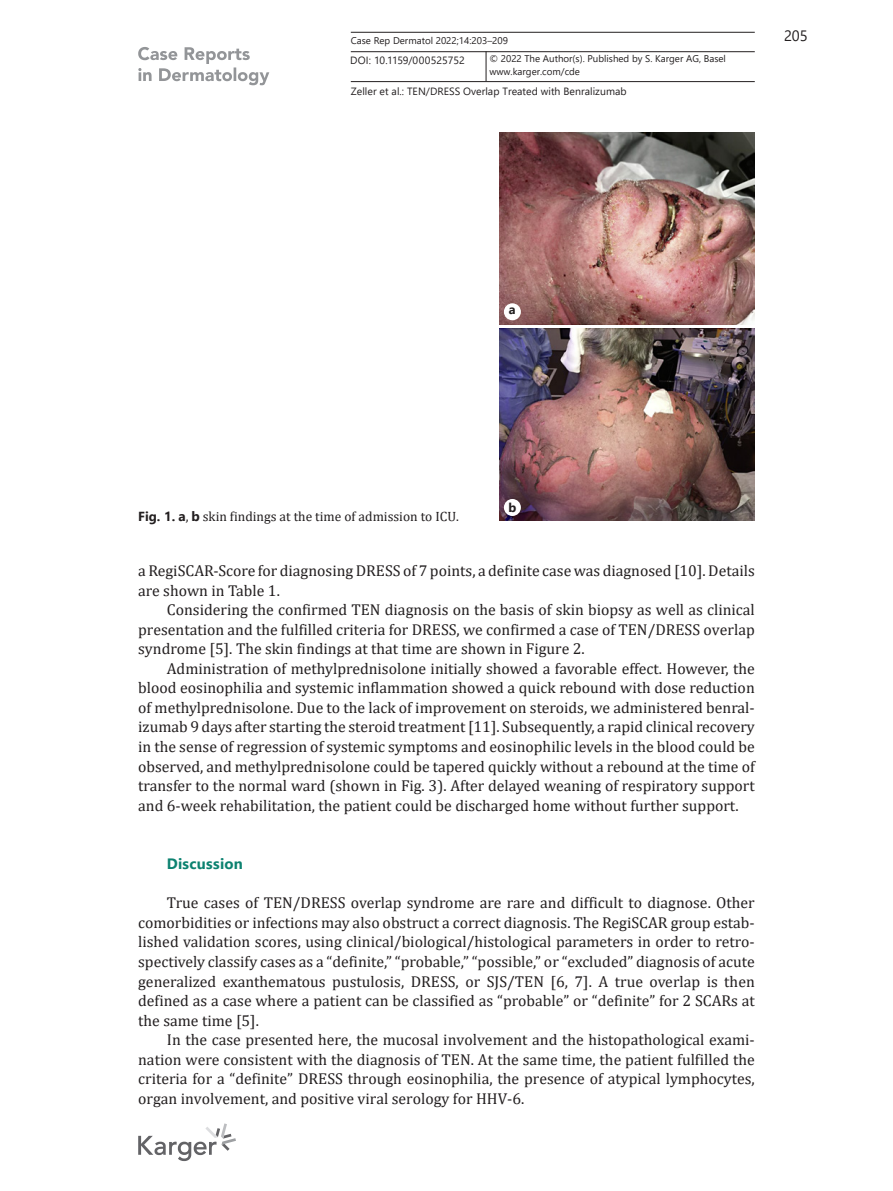
<style>
.page{position:relative;width:893px;height:1191px;background:#fff}
.page>*{position:absolute;margin:0;border:0;box-sizing:border-box;transform-origin:0 0}
.t1{font:15.75px/19.5px "Cambria";color:#231f20;text-align:justify}
.t2{font:700 15px "Segoe UI";letter-spacing:.015em;color:#0c8270}
.t3{font:15px "Segoe UI";color:#231f20}
.t4{font:13.5px "Cambria";color:#231f20}
.t5{font:700 12.75px "Segoe UI";color:#231f20}
.t6{font:10.5px "Segoe UI";letter-spacing:.005em;color:#231f20}
.t7{font:9.75px "Segoe UI";color:#231f20}
.s1{font-family:"Segoe UI";font-weight:700;font-size:13.2px}
.s2{font-family:"Segoe UI";font-weight:700}
</style>
<div class="page">
<svg style="left:138px;top:47px;width:131px;height:38px"></svg>
<hr style="left:351px;top:51px;width:404px;height:1px;background:#231f20">
<hr style="left:351px;top:81px;width:404px;height:1px;background:#231f20">
<hr style="left:351px;top:32px;width:404px;height:1px;background:#231f20">
<hr style="left:486px;top:51px;width:1px;height:30px;background:#231f20">
<svg style="left:138px;top:1123px;width:98px;height:38px"></svg>
<img style="left:500px;top:329px;width:255px;height:191px">
<img style="left:500px;top:133px;width:255px;height:191px">
<div style="left:504px;top:303px;width:17px;height:17px;background:#fff;border-radius:50%"></div>
<div style="left:504px;top:499px;width:17px;height:17px;background:#fff;border-radius:50%"></div>
<p class="t7" style="left:351px;top:31px;width:159px">Case Rep Dermatol 2022;14:203–209</p>
<p class="t6" style="left:350px;top:50px;width:116px">DOI: 10.1159/000525752</p>
<p class="t7" style="left:489px;top:50px;width:238px">© 2022 The Author(s). Published by S. Karger AG, Basel</p>
<p class="t7" style="left:489px;top:62px;width:92px">www.karger.com/cde</p>
<p class="t6" style="left:351px;top:81px;width:277px">Zeller et al.: TEN/DRESS Overlap Treated with Benralizumab</p>
<p class="t3" style="left:784px;top:22px;width:25px">205</p>
<p class="t5" style="left:509px;top:298px;width:8px">a</p>
<p class="t4" style="left:138px;top:508px;width:322px"><span class="s1">Fig. 1.</span> <span class="s2">a</span>, <span class="s2">b</span> skin findings at the time of admission to ICU.</p>
<p class="t5" style="left:508px;top:495px;width:9px">b</p>
<p class="t1" style="left:138px;top:561px;width:618px">a RegiSCAR-Score for diagnosing DRESS of 7 points, a definite case was diagnosed [10]. Details are shown in Table 1.</p>
<p class="t1" style="left:138px;top:600px;width:618px;text-indent:29px">Considering the confirmed TEN diagnosis on the basis of skin biopsy as well as clinical presentation and the fulfilled criteria for DRESS, we confirmed a case of TEN/DRESS overlap syndrome [5]. The skin findings at that time are shown in Figure 2.</p>
<p class="t1" style="left:138px;top:658px;width:618px;text-indent:29px">Administration of methylprednisolone initially showed a favorable effect. However, the blood eosinophilia and systemic inflammation showed a quick rebound with dose reduction of methylprednisolone. Due to the lack of improvement on steroids, we administered benral&shy;izumab 9 days after starting the steroid treatment [11]. Subsequently, a rapid clinical recovery in the sense of regression of systemic symptoms and eosinophilic levels in the blood could be observed, and methylprednisolone could be tapered quickly without a rebound at the time of transfer to the normal ward (shown in Fig. 3). After delayed weaning of respiratory support and 6-week rehabilitation, the patient could be discharged home without further support.</p>
<p class="t2" style="left:167px;top:849px;width:77px">Discussion</p>
<p class="t1" style="left:138px;top:893px;width:618px;text-indent:29px">True cases of TEN/DRESS overlap syndrome are rare and difficult to diagnose. Other comorbidities or infections may also obstruct a correct diagnosis. The RegiSCAR group estab&shy;lished validation scores, using clinical/biological/histological parameters in order to retro&shy;spectively classify cases as a “definite,” “probable,” “possible,” or “excluded” diagnosis of acute generalized exanthematous pustulosis, DRESS, or SJS/TEN [6, 7]. A true overlap is then defined as a case where a patient can be classified as “probable” or “definite” for 2 SCARs at the same time [5].</p>
<p class="t1" style="left:138px;top:1030px;width:618px;text-indent:29px">In the case presented here, the mucosal involvement and the histopathological exami&shy;nation were consistent with the diagnosis of TEN. At the same time, the patient fulfilled the criteria for a “definite” DRESS through eosinophilia, the presence of atypical lymphocytes, organ involvement, and positive viral serology for HHV-6.</p>
</div>
